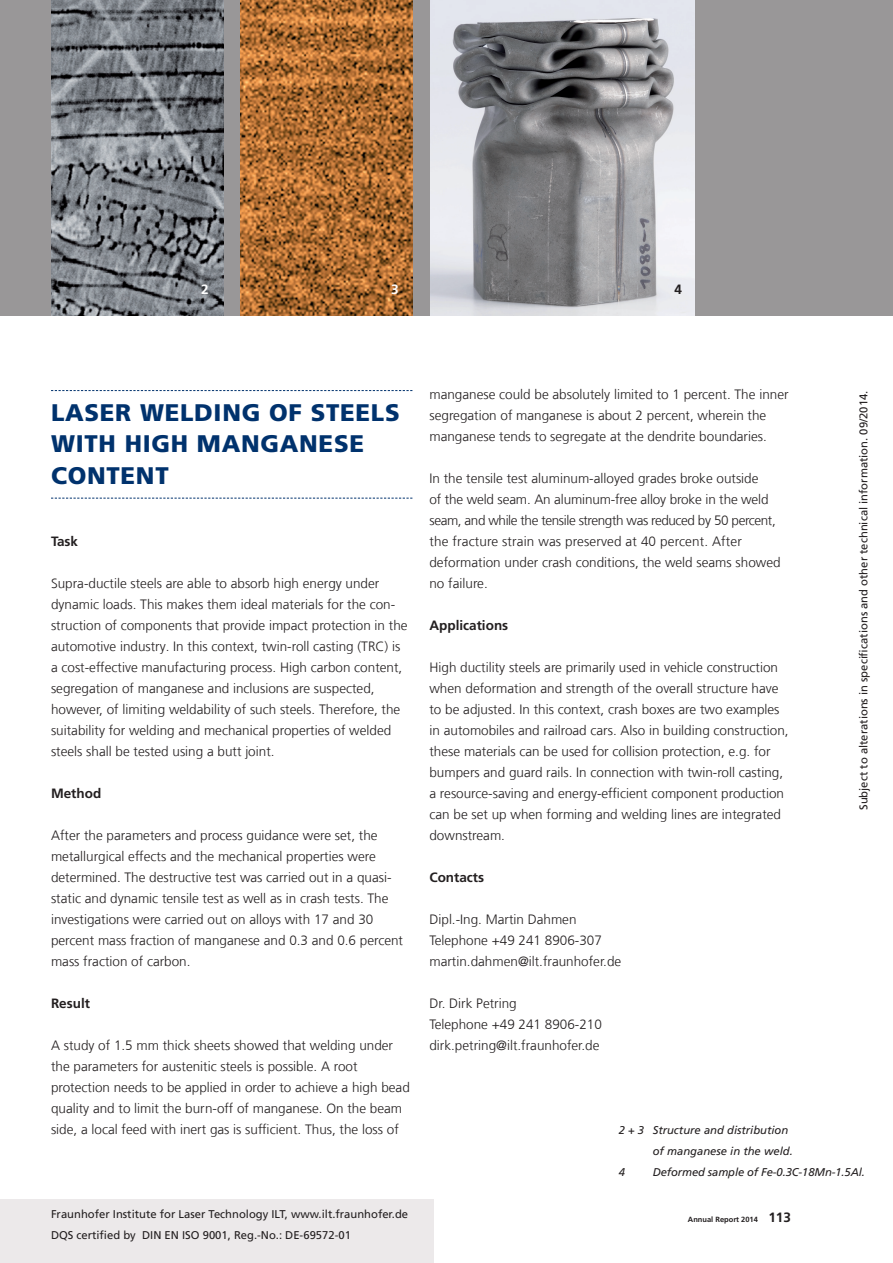
<style>
.page{position:relative;width:893px;height:1263px;background:#fff}
.page>*{position:absolute;margin:0;border:0;box-sizing:border-box;transform-origin:0 0}
.t1{font:900 24px/31.5px "Frutiger LT Com";letter-spacing:.03em;color:#00326d}
.t2{font:300 13.5px/21px "Frutiger LT Com";color:#231f20}
.t3{font:700 13.5px "Frutiger LT Com";color:#231f20}
.t4{font:700 13.5px "Frutiger LT Com";color:#fff}
.t5{font:11.25px/21px "Frutiger LT Com";color:#231f20}
.t6{font:italic 11.25px "Frutiger LT Com";color:#231f20}
.t7{font:700 7.5px "Frutiger LT Com";color:#231f20}
.s1{font-size:13.5px}
</style>
<div class="page">
<div style="left:0;top:1199px;width:434px;height:64px;background:#ece9ea"></div>
<div style="left:0;top:0;width:893px;height:315px;background:#999798"></div>
<img style="left:51px;top:0;width:172px;height:315px">
<img style="left:240px;top:0;width:172px;height:315px">
<svg style="left:51px;top:390px;width:361px;height:1px"></svg>
<svg style="left:51px;top:498px;width:361px;height:1px"></svg>
<img style="left:430px;top:0;width:265px;height:315px">
<p class="t4" style="left:201px;top:282px;width:9px">2</p>
<p class="t3" style="left:675px;top:282px;width:9px">4</p>
<p class="t4" style="left:391px;top:282px;width:9px">3</p>
<h1 class="t1" style="left:51px;top:397px;width:350px">LASER WELDING OF STEELS<br>WITH HIGH MANGANESE<br>CONTENT</h1>
<p class="t3" style="left:51px;top:533px;width:29px">Task</p>
<p class="t2" style="left:51px;top:573px;width:358px">Supra-ductile steels are able to absorb high energy under dynamic loads. This makes them ideal materials for the con&shy;struction of components that provide impact protection in the automotive industry. In this context, twin-roll casting (TRC) is a cost-effective manufacturing process. High carbon content, segregation of manganese and inclusions are suspected, however, of limiting weldability of such steels. Therefore, the suitability for welding and mechanical properties of welded steels shall be tested using a butt joint.</p>
<p class="t3" style="left:51px;top:785px;width:52px">Method</p>
<p class="t2" style="left:51px;top:825px;width:354px">After the parameters and process guidance were set, the metallurgical effects and the mechanical properties were determined. The destructive test was carried out in a quasi&shy;static and dynamic tensile test as well as in crash tests. The investigations were carried out on alloys with 17 and 30 percent mass fraction of manganese and 0.3 and 0.6 percent mass fraction of carbon.</p>
<p class="t3" style="left:51px;top:995px;width:41px">Result</p>
<p class="t2" style="left:51px;top:1035px;width:360px">A study of 1.5 mm thick sheets showed that welding under the parameters for austenitic steels is possible. A root protection needs to be applied in order to achieve a high bead quality and to limit the burn-off of manganese. On the beam side, a local feed with inert gas is sufficient. Thus, the loss of</p>
<p class="t5" style="left:51px;top:1204px;width:359px">Fraunhofer Institute for Laser Technology ILT, www.ilt.fraunhofer.de<br>DQS certified by DIN EN ISO 9001, Reg.-No.: DE-69572-01</p>
<p class="t2" style="left:429px;top:384px;width:361px">manganese could be absolutely limited to 1 percent. The inner segregation of manganese is about 2 percent, wherein the manganese tends to segregate at the dendrite boundaries.</p>
<p class="t2" style="left:429px;top:468px;width:353px">In the tensile test aluminum-alloyed grades broke outside<br>of the weld seam. An aluminum-free alloy broke in the weld seam, and while the tensile strength was reduced by 50 percent, the fracture strain was preserved at 40 percent. After deformation under crash conditions, the weld seams showed no failure.</p>
<p class="t3" style="left:429px;top:618px;width:80px">Applications</p>
<p class="t2" style="left:429px;top:657px;width:361px">High ductility steels are primarily used in vehicle construction when deformation and strength of the overall structure have to be adjusted. In this context, crash boxes are two examples in automobiles and railroad cars. Also in building construction, these materials can be used for collision protection, e.g. for bumpers and guard rails. In connection with twin-roll casting, a resource-saving and energy-efficient component production can be set up when forming and welding lines are integrated downstream.</p>
<p class="t3" style="left:429px;top:870px;width:56px">Contacts</p>
<p class="t2" style="left:429px;top:909px;width:193px">Dipl.-Ing. Martin Dahmen<br>Telephone +49 241 8906-307 martin.dahmen@ilt.fraunhofer.de</p>
<p class="t2" style="left:429px;top:993px;width:174px">Dr. Dirk Petring<br>Telephone +49 241 8906-210 dirk.petring@ilt.fraunhofer.de</p>
<p class="t5" style="left:853px;top:810px;width:421px;rotate:-90deg">Subject to alterations in specifications and other technical information. 09/2014.</p>
<p class="t6" style="left:619px;top:1124px;width:171px">2 + 3 Structure and distribution</p>
<p class="t6" style="left:653px;top:1145px;width:142px">of manganese in the weld.</p>
<p class="t6" style="left:619px;top:1166px;width:8px">4</p>
<p class="t6" style="left:653px;top:1166px;width:214px">Deformed sample of Fe-0.3C-18Mn-1.5Al.</p>
<p class="t7" style="left:688px;top:1215px;width:104px">Annual Report 2014 <span class="s1">113</span></p>
</div>
